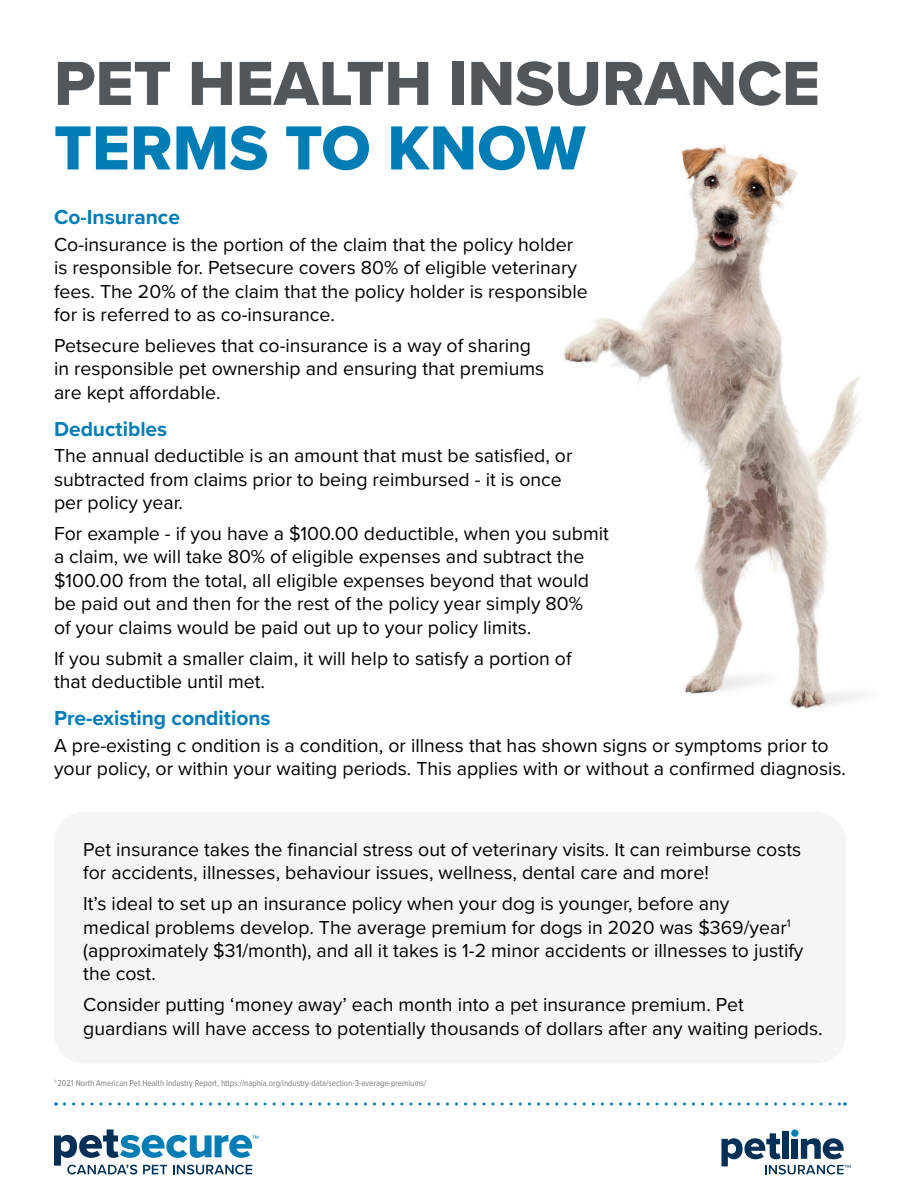
<style>
.page{position:relative;width:900px;height:1200px;background:#fff}
.page>*{position:absolute;margin:0;border:0;box-sizing:border-box;transform-origin:0 0}
.t1{font:64.5px "Proxima Nova Extrabld";color:#52575b}
.t2{font:64.5px "Proxima Nova Extrabld";color:#007db4}
.t3{font:700 21px "Proxima Nova";color:#007db4}
.t4{font:19.5px/23.4px "Proxima Nova";color:#000}
.t5{font:9px "Proxima Nova Cond";color:#808080}
</style>
<div class="page">
<svg style="left:54px;top:1130px;width:204px;height:44px"></svg>
<div style="left:782px;top:1131px;width:7px;height:28px;background:#003055"></div>
<div style="left:791px;top:1130px;width:7px;height:7px;background:#007db4;border-radius:50%"></div>
<svg style="left:721px;top:1133px;width:130px;height:41px"></svg>
<svg style="left:64px;top:1102px;width:781px;height:4px"></svg>
<img style="left:563px;top:145px;width:299px;height:565px">
<div style="left:54px;top:812px;width:792px;height:251px;background:#f5f5f6;border-radius:30px"></div>
<h1 class="t1" style="left:54px;top:35px;width:767px">PET HEALTH INSURANCE</h1>
<h1 class="t2" style="left:54px;top:100px;width:533px">TERMS TO KNOW</h1>
<p class="t3" style="left:54px;top:202px;width:128px">Co-Insurance</p>
<p class="t4" style="left:54px;top:232px;width:535px">Co-insurance is the portion of the claim that the policy holder is responsible for. Petsecure covers 80% of eligible veterinary fees. The 20% of the claim that the policy holder is responsible for is referred to as co-insurance.</p>
<p class="t4" style="left:54px;top:333px;width:492px">Petsecure believes that co-insurance is a way of sharing in responsible pet ownership and ensuring that premiums are kept affordable.</p>
<p class="t3" style="left:54px;top:413px;width:115px">Deductibles</p>
<p class="t4" style="left:54px;top:443px;width:520px">The annual deductible is an amount that must be satisfied, or subtracted from claims prior to being reimbursed - it is once per policy year.</p>
<p class="t4" style="left:54px;top:521px;width:556px">For example - if you have a $100.00 deductible, when you submit a claim, we will take 80% of eligible expenses and subtract the $100.00 from the total, all eligible expenses beyond that would be paid out and then for the rest of the policy year simply 80%<br>of your claims would be paid out up to your policy limits.</p>
<p class="t4" style="left:54px;top:646px;width:519px">If you submit a smaller claim, it will help to satisfy a portion of that deductible until met.</p>
<p class="t3" style="left:54px;top:702px;width:218px">Pre-existing conditions</p>
<p class="t4" style="left:54px;top:732px;width:794px">A pre-existing c ondition is a condition, or illness that has shown signs or symptoms prior to your policy, or within your waiting periods. This applies with or without a confirmed diagnosis.</p>
<p class="t4" style="left:83px;top:837px;width:719px">Pet insurance takes the financial stress out of veterinary visits. It can reimburse costs for accidents, illnesses, behaviour issues, wellness, dental care and more!</p>
<p class="t4" style="left:83px;top:891px;width:722px">It’s ideal to set up an insurance policy when your dog is younger, before any<br>medical problems develop. The average premium for dogs in 2020 was $369/year<sup>1 </sup>(approximately $31/month), and all it takes is 1-2 minor accidents or illnesses to justify the cost.</p>
<p class="t4" style="left:83px;top:992px;width:741px">Consider putting ‘money away’ each month into a pet insurance premium. Pet guardians will have access to potentially thousands of dollars after any waiting periods.</p>
<p class="t5" style="left:54px;top:1076px;width:374px"><sup>1</sup> 2021 North American Pet Health Industry Report, https://naphia.org/industry-data/section-3-average-premiums/</p>
</div>
